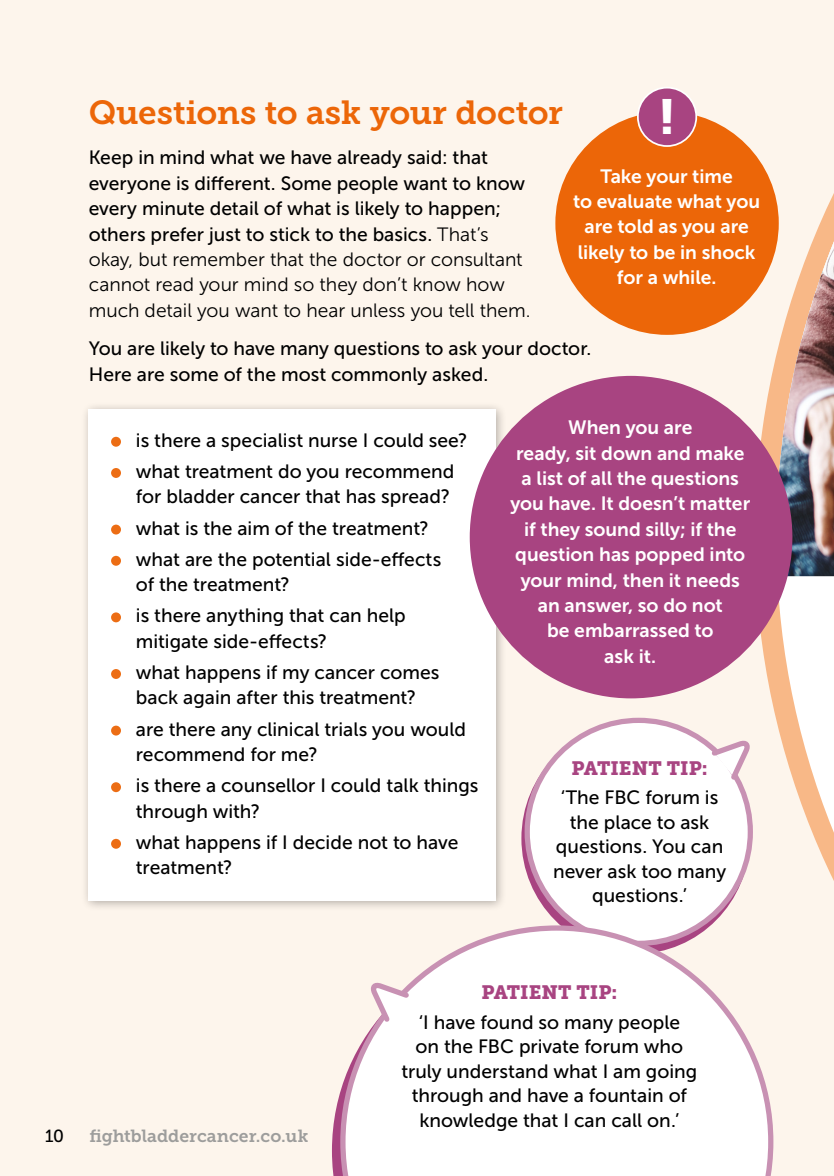
<style>
.page{position:relative;width:834px;height:1176px;background:#fff}
.page>*{position:absolute;margin:0;border:0;box-sizing:border-box;transform-origin:0 0}
.t1{font:49px "Museo Slab 900";color:#fff}
.t2{font:33.25px "Museo Slab 700";letter-spacing:-.01em;color:#ec6608}
.t3{font:19.25px/31.2px "Museo Sans 500";color:#000}
.t4{font:19.25px/25.4px "Museo Sans 700";color:#fff;text-align:center}
.t5{font:19.25px/25.4px "Museo Sans 300";color:#000}
.t6{font:19.25px "Museo Slab 900";letter-spacing:.005em;color:#a84481}
.t7{font:17.5px "Museo Slab 700";color:#9d9d9c}
.t8{font:17.5px "Museo Slab 500";color:#000}
.s1{font-family:"Museo Sans 300"}
</style>
<div class="page">
<div style="left:0;top:0;width:833px;height:1176px;background:#fdf5ec"></div>
<svg style="left:723px;top:126px;width:110px;height:1027px"></svg>
<svg style="left:764px;top:255px;width:10px;height:207px"></svg>
<img style="left:774px;top:241px;width:59px;height:335px">
<div style="left:81px;top:402px;width:426px;height:510px;background:#000;opacity:.3"></div>
<div style="left:89px;top:410px;width:406px;height:491px;background:#fff"></div>
<svg style="left:111px;top:437px;width:10px;height:10px"></svg>
<svg style="left:111px;top:468px;width:10px;height:10px"></svg>
<svg style="left:111px;top:524px;width:10px;height:10px"></svg>
<svg style="left:111px;top:556px;width:10px;height:10px"></svg>
<svg style="left:111px;top:612px;width:10px;height:10px"></svg>
<svg style="left:111px;top:669px;width:10px;height:10px"></svg>
<svg style="left:111px;top:725px;width:10px;height:10px"></svg>
<svg style="left:111px;top:782px;width:10px;height:10px"></svg>
<svg style="left:111px;top:839px;width:10px;height:10px"></svg>
<svg style="left:521px;top:723px;width:228px;height:231px;background:#ba6e9c"></svg>
<div style="left:527px;top:720px;width:223px;height:223px;background:#fff;border-radius:50%"></div>
<svg style="left:340px;top:925px;width:433px;height:251px"></svg>
<div style="left:469px;top:376px;width:323px;height:322px;background:#a84481;border-radius:50%"></div>
<div style="left:555px;top:112px;width:223px;height:223px;background:#ec6608;border-radius:50%"></div>
<div style="left:637px;top:88px;width:59px;height:58px;background:#a84481;border-radius:50%"></div>
<div style="left:637px;top:87px;width:60px;height:60px;border:2px solid #fff;border-radius:50%"></div>
<svg style="left:707px;top:738px;width:48px;height:46px"></svg>
<svg style="left:365px;top:980px;width:48px;height:46px"></svg>
<h1 class="t1" style="left:659px;top:88px;width:16px">!</h1>
<h2 class="t2" style="left:89px;top:94px;width:475px">Questions to ask your doctor</h2>
<p class="t3" style="left:89px;top:145px;width:438px;line-height:25.4px">Keep in mind what we have already said: that everyone is different. Some people want to know every minute detail of what is likely to happen; others prefer just to stick to the basics. <span class="s1">That’s</span></p>
<p class="t5" style="left:89px;top:247px;width:443px">okay, but remember that the doctor or consultant cannot read your mind so they don’t know how much detail you want to hear unless you tell them.</p>
<p class="t3" style="left:89px;top:336px;width:504px;line-height:25.4px">You are likely to have many questions to ask your doctor.<br>Here are some of the most commonly asked.</p>
<p class="t4" style="left:573px;top:163px;width:188px">Take your time<br>to evaluate what you are told as you are likely to be in shock for a while.</p>
<p class="t3" style="left:136px;top:424px;width:333px">is there a specialist nurse I could see? what treatment do you recommend</p>
<p class="t3" style="left:136px;top:481px;width:316px">for bladder cancer that has spread? what is the aim of the treatment? what are the potential side-effects</p>
<p class="t3" style="left:136px;top:569px;width:271px">of the treatment?<br>is there anything that can help</p>
<p class="t3" style="left:136px;top:625px;width:305px">mitigate side-effects?<br>what happens if my cancer comes</p>
<p class="t3" style="left:136px;top:682px;width:331px">back again after this treatment?<br>are there any clinical trials you would</p>
<p class="t3" style="left:136px;top:739px;width:344px">recommend for me?<br>is there a counsellor I could talk things</p>
<p class="t3" style="left:136px;top:795px;width:324px">through with?<br>what happens if I decide not to have</p>
<p class="t3" style="left:136px;top:852px;width:98px">treatment?</p>
<p class="t4" style="left:510px;top:415px;width:241px">When you are<br>ready, sit down and make a list of all the questions you have. It doesn’t matter if they sound silly; if the question has popped into your mind, then it needs an answer, so do not<br>be embarrassed to<br>ask it.</p>
<p class="t6" style="left:571px;top:757px;width:137px">PATIENT TIP:</p>
<p class="t3" style="left:553px;top:785px;width:175px;line-height:24.5px;text-align:center">‘The FBC forum is the place to ask questions. You can never ask too many questions.’</p>
<p class="t8" style="left:45px;top:1126px;width:21px">10</p>
<p class="t7" style="left:89px;top:1126px;width:220px">fightbladdercancer.co.uk</p>
<p class="t6" style="left:481px;top:981px;width:137px">PATIENT TIP:</p>
<p class="t3" style="left:401px;top:1010px;width:297px;line-height:24.5px;text-align:center">‘I have found so many people<br>on the FBC private forum who truly understand what I am going through and have a fountain of knowledge that I can call on.’</p>
</div>
